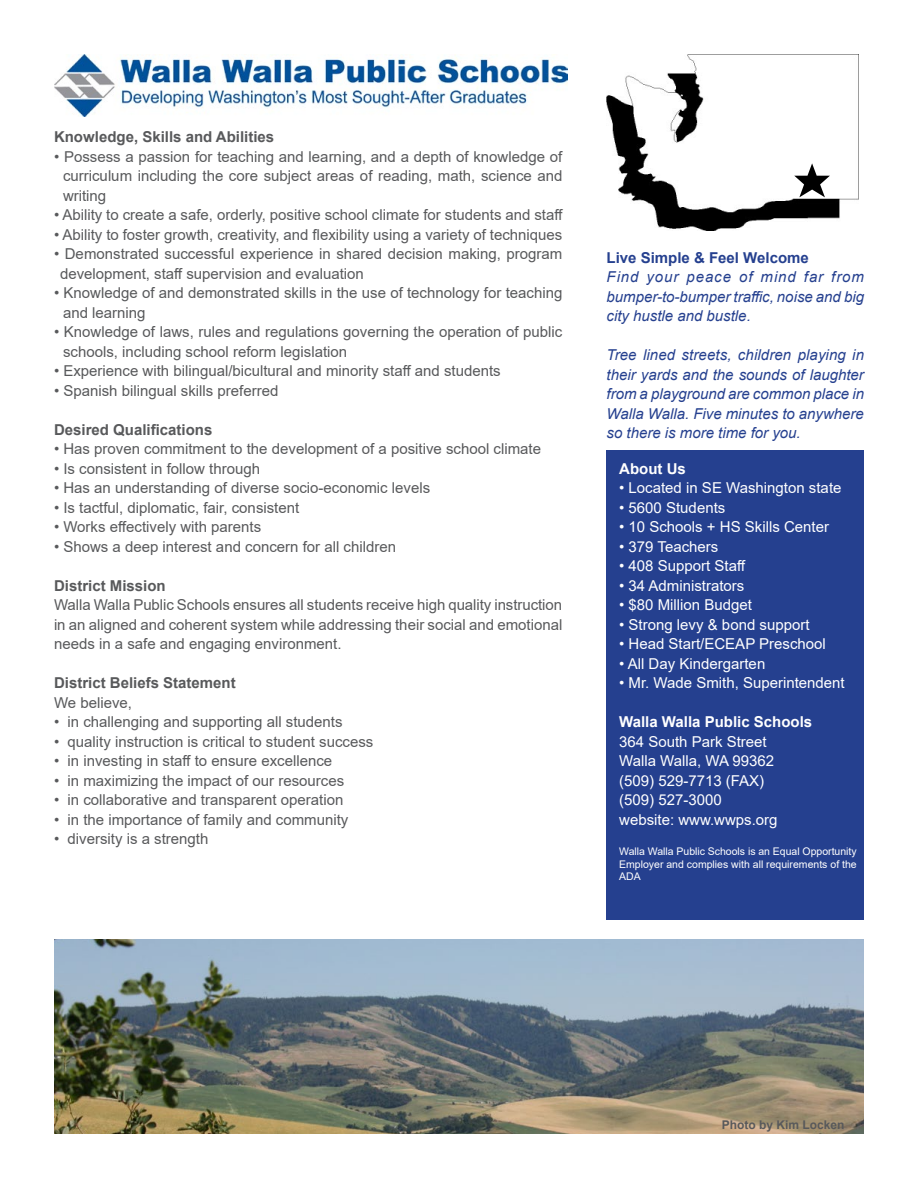
<style>
.page{position:relative;width:918px;height:1188px;background:#fff}
.page>*{position:absolute;margin:0;border:0;box-sizing:border-box;transform-origin:0 0}
.t1{font:15px/19.5px "Arial";color:#58595b}
.t2{font:15px/19.5px "Arial";color:#fff}
.t3{font:italic 15px/19.5px "Arial";color:#25408f;text-align:justify}
.t4{font:700 15px "Arial";color:#58595b}
.t5{font:700 15px "Arial";color:#fff}
.t6{font:700 15px "Arial";color:#25408f}
.t7{font:700 12px "Arial";color:#58595b}
.t8{font:10.5px/12.6px "Arial";color:#fff;text-align:justify}
</style>
<div class="page">
<img style="left:54px;top:54px;width:514px;height:62px">
<div style="left:607px;top:450px;width:257px;height:470px;background:#25408f"></div>
<img style="left:607px;top:54px;width:252px;height:177px">
<svg style="left:794px;top:163px;width:36px;height:34px"></svg>
<img style="left:54px;top:940px;width:810px;height:194px">
<p class="t4" style="left:54px;top:126px;width:222px">Knowledge, Skills and Abilities</p>
<p class="t1" style="left:63px;top:147px;width:501px;text-align:justify;text-indent:-9px">• Possess a passion for teaching and learning, and a depth of knowledge of curriculum including the core subject areas of reading, math, science and writing</p>
<p class="t1" style="left:54px;top:205px;width:511px">• Ability to create a safe, orderly, positive school climate for students and staff</p>
<p class="t1" style="left:54px;top:225px;width:510px">• Ability to foster growth, creativity, and flexibility using a variety of techniques</p>
<p class="t1" style="left:60px;top:244px;width:504px;text-indent:-6px">• Demonstrated successful experience in shared decision making, program development, staff supervision and evaluation</p>
<p class="t1" style="left:63px;top:283px;width:501px;text-indent:-9px">• Knowledge of and demonstrated skills in the use of technology for teaching and learning</p>
<p class="t1" style="left:63px;top:322px;width:501px;text-indent:-9px">• Knowledge of laws, rules and regulations governing the operation of public schools, including school reform legislation</p>
<p class="t1" style="left:54px;top:361px;width:448px">• Experience with bilingual/bicultural and minority staff and students</p>
<p class="t1" style="left:54px;top:381px;width:226px">• Spanish bilingual skills preferred</p>
<p class="t4" style="left:54px;top:419px;width:160px">Desired Qualifications</p>
<p class="t1" style="left:54px;top:439px;width:489px">• Has proven commitment to the development of a positive school climate</p>
<p class="t1" style="left:54px;top:459px;width:208px">• Is consistent in follow through</p>
<p class="t1" style="left:54px;top:478px;width:378px">• Has an understanding of diverse socio-economic levels</p>
<p class="t1" style="left:54px;top:498px;width:247px">• Is tactful, diplomatic, fair, consistent</p>
<p class="t1" style="left:54px;top:517px;width:209px">• Works effectively with parents</p>
<p class="t1" style="left:54px;top:537px;width:344px">• Shows a deep interest and concern for all children</p>
<p class="t4" style="left:54px;top:575px;width:113px">District Mission</p>
<p class="t1" style="left:54px;top:595px;width:510px;text-align:justify">Walla Walla Public Schools ensures all students receive high quality instruction in an aligned and coherent system while addressing their social and emotional needs in a safe and engaging environment.</p>
<p class="t4" style="left:54px;top:672px;width:183px">District Beliefs Statement</p>
<p class="t1" style="left:54px;top:693px;width:80px">We believe,</p>
<p class="t1" style="left:54px;top:712px;width:290px">• in challenging and supporting all students</p>
<p class="t1" style="left:54px;top:732px;width:321px">• quality instruction is critical to student success</p>
<p class="t1" style="left:54px;top:751px;width:280px">• in investing in staff to ensure excellence</p>
<p class="t1" style="left:54px;top:771px;width:292px">• in maximizing the impact of our resources</p>
<p class="t1" style="left:54px;top:790px;width:291px">• in collaborative and transparent operation</p>
<p class="t1" style="left:54px;top:810px;width:296px">• in the importance of family and community</p>
<p class="t1" style="left:54px;top:829px;width:156px">• diversity is a strength</p>
<p class="t6" style="left:607px;top:247px;width:204px">Live Simple &amp; Feel Welcome</p>
<p class="t3" style="left:607px;top:268px;width:259px">Find your peace of mind far from bumper-to-bumper traffic, noise and big city hustle and bustle.</p>
<p class="t3" style="left:607px;top:346px;width:259px">Tree lined streets, children playing in their yards and the sounds of laughter from a playground are common place in Walla Walla. Five minutes to anywhere so there is more time for you.</p>
<p class="t5" style="left:619px;top:458px;width:68px">About Us</p>
<p class="t2" style="left:619px;top:478px;width:224px">• Located in SE Washington state</p>
<p class="t2" style="left:619px;top:497px;width:108px">• 5600 Students</p>
<p class="t2" style="left:619px;top:517px;width:211px">• 10 Schools + HS Skills Center</p>
<p class="t2" style="left:619px;top:536px;width:101px">• 379 Teachers</p>
<p class="t2" style="left:619px;top:556px;width:128px">• 408 Support Staff</p>
<p class="t2" style="left:619px;top:575px;width:127px">• 34 Administrators</p>
<p class="t2" style="left:619px;top:595px;width:134px">• $80 Million Budget</p>
<p class="t2" style="left:619px;top:614px;width:192px">• Strong levy &amp; bond support</p>
<p class="t2" style="left:619px;top:634px;width:208px">• Head Start/ECEAP Preschool</p>
<p class="t2" style="left:619px;top:653px;width:148px">• All Day Kindergarten</p>
<p class="t2" style="left:619px;top:673px;width:227px">• Mr. Wade Smith, Superintendent</p>
<p class="t5" style="left:619px;top:711px;width:195px">Walla Walla Public Schools</p>
<p class="t2" style="left:619px;top:731px;width:160px">364 South Park Street<br>Walla Walla, WA 99362 (509) 529-7713 (FAX) (509) 527-3000 website: www.wwps.org</p>
<p class="t8" style="left:619px;top:845px;width:239px">Walla Walla Public Schools is an Equal Opportunity Employer and complies with all requirements of the ADA</p>
<p class="t7" style="left:722px;top:1117px;width:124px">Photo by Kim Locken</p>
</div>
